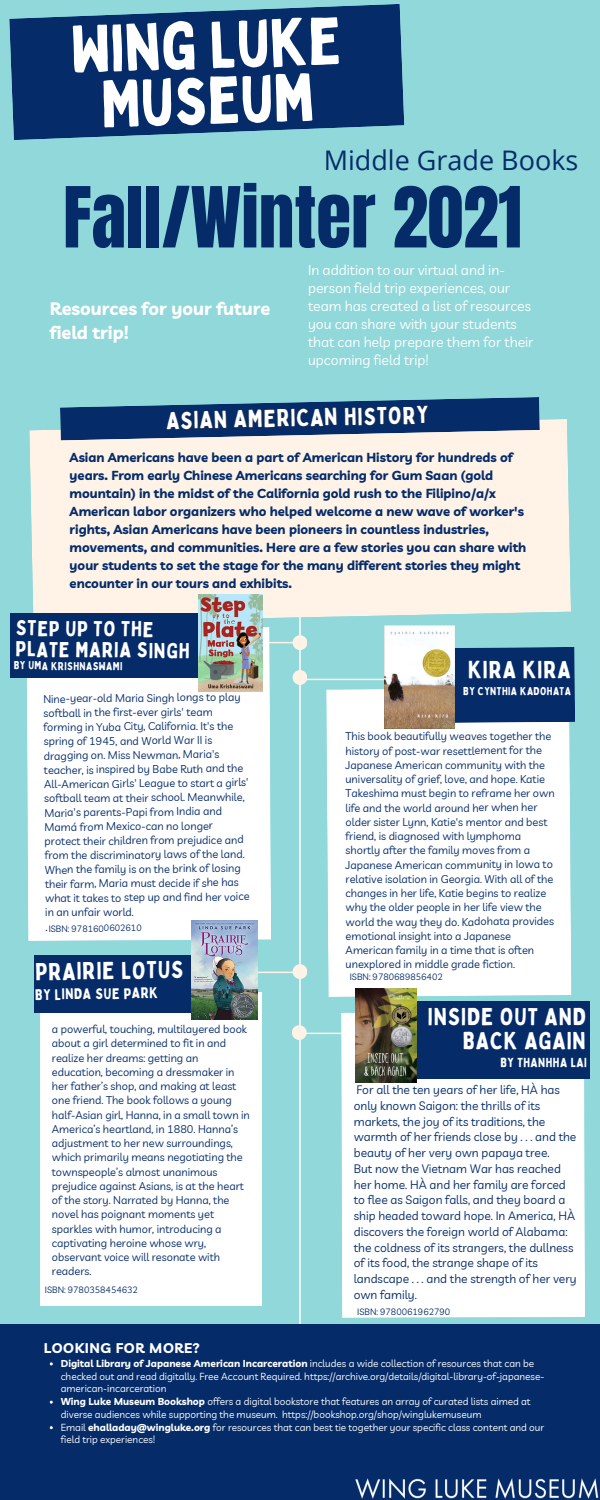
<style>
.page{position:relative;width:600px;height:1500px;background:#91d8db}
.page>*{position:absolute;margin:0;border:0;box-sizing:border-box;transform-origin:0 0}
.t1{font:71.5px "Anton";color:#052c69}
.t2{font:64.8px/55.6px "Bobby Jones";color:#fff;text-align:center}
.t3{font:27px "Open Sans";color:#052c69}
.t4{font:24.1px "Bobby Jones";letter-spacing:.03em;color:#fff}
.t5{font:24px/24px "Bobby Jones";letter-spacing:.04em;color:#fff;text-align:right}
.t6{font:21.2px/20.8px "Bobby Jones";color:#fff}
.t7{font:700 18px/23.2px "Livvic";color:#fff}
.t8{font:15px "Bobby Jones";color:#fff}
.t9{font:14px/18px "Livvic";color:#fff}
.t10{font:700 14px "Livvic";letter-spacing:.04em;color:#fff}
.t11{font:700 13px/18px "Livvic";color:#052c69}
.t12{font:12.9px "Bobby Jones";letter-spacing:.04em;color:#fff}
.t13{font:12px/15.8px "Livvic";color:#052c69}
.t14{font:11.2px "Bobby Jones";letter-spacing:.04em;color:#fff}
.t15{font:11px/14.2px "Livvic";color:#052c69}
.t16{font:10px/12.8px "Livvic";color:#fff}
.t17{font:9px "Livvic";color:#052c69}
.s1{font-weight:700}
</style>
<div class="page">
<hr style="left:299px;top:517px;width:2px;height:892px;background:#fff">
<div style="left:29px;top:419px;width:542px;height:204px;background:#fff2e7"></div>
<hr style="left:214px;top:642px;width:86px;height:1px;background:#fff2e7">
<hr style="left:123px;top:972px;width:179px;height:1px;background:#fff2e7">
<hr style="left:298px;top:1033px;width:156px;height:1px;background:#fff2e7">
<hr style="left:301px;top:679px;width:135px;height:1px;background:#fff2e7">
<div style="left:341px;top:1012px;width:244px;height:306px;background:#fff"></div>
<div style="left:293px;top:635px;width:14px;height:15px;background:#fff2e7;border-radius:50%"></div>
<div style="left:0;top:1324px;width:600px;height:176px;background:#052c69"></div>
<div style="left:27px;top:627px;width:244px;height:314px;background:#fff"></div>
<div style="left:326px;top:689px;width:245px;height:308px;background:#fff"></div>
<div style="left:40px;top:993px;width:222px;height:313px;background:#fff"></div>
<div style="left:293px;top:964px;width:14px;height:15px;background:#fff2e7;border-radius:50%"></div>
<div style="left:292px;top:1025px;width:15px;height:15px;background:#fff2e7;border-radius:50%"></div>
<svg style="left:60px;top:397px;width:480px;height:43px;background:#335986"></svg>
<div style="left:10px;top:614px;width:190px;height:64px;background:#052c69"></div>
<div style="left:34px;top:955px;width:166px;height:58px;background:#052c69"></div>
<div style="left:455px;top:647px;width:120px;height:76px;background:#052c69"></div>
<div style="left:405px;top:1001px;width:185px;height:78px;background:#052c69"></div>
<svg style="left:9px;top:4px;width:395px;height:136px;background:#154076"></svg>
<img style="left:355px;top:1478px;width:244px;height:21px">
<div style="left:293px;top:670px;width:14px;height:15px;background:#fff2e7;border-radius:50%"></div>
<img style="left:198px;top:595px;width:65px;height:97px">
<img style="left:384px;top:626px;width:71px;height:103px">
<img style="left:192px;top:921px;width:66px;height:99px">
<img style="left:355px;top:988px;width:62px;height:95px">
<h2 class="t2" style="left:70px;top:21px;width:272px;rotate:-2deg">Wing Luke<br>Museum</h2>
<h3 class="t3" style="left:324px;top:141px;width:256px">Middle Grade Books</h3>
<h1 class="t1" style="left:63px;top:166px;width:461px">Fall/Winter 2021</h1>
<h3 class="t7" style="left:50px;top:297px;width:222px">Resources for your future field trip!</h3>
<p class="t9" style="left:308px;top:261px;width:227px">In addition to our virtual and in&shy;person field trip experiences, our team has created a list of resources you can share with your students that can help prepare them for their upcoming field trip!</p>
<h3 class="t5" style="left:166px;top:407px;width:264px;rotate:-1deg">ASIAN AMERICAN HISTORY</h3>
<p class="t11" style="left:70px;top:448px;width:458px">Asian Americans have been a part of American History for hundreds of years. From early Chinese Americans searching for Gum Saan (gold mountain) in the midst of the California gold rush to the Filipino/a/x American labor organizers who helped welcome a new wave of worker's rights, Asian Americans have been pioneers in countless industries, movements, and communities. Here are a few stories you can share with your students to set the stage for the many different stories they might encounter in our tours and exhibits.</p>
<h3 class="t6" style="left:16px;top:617px;width:176px;rotate:1deg">STEP UP TO THE<br>PLATE MARIA SINGH</h3>
<p class="t14" style="left:14px;top:658px;width:110px;rotate:1deg">BY UMA KRISHNASWAMI</p>
<p class="t15" style="left:41px;top:692px;width:207px;rotate:-1deg">Nine-year-old Maria Singh longs to play softball in the first-ever girls' team forming in Yuba City, California. It's the spring of 1945, and World War II is dragging on. Miss Newman, Maria's teacher, is inspired by Babe Ruth and the All-American Girls' League to start a girls' softball team at their school. Meanwhile, Maria's parents-Papi from India and Mamá from Mexico-can no longer protect their children from prejudice and from the discriminatory laws of the land.<br>When the family is on the brink of losing their farm, Maria must decide if she has what it takes to step up and find her voice in an unfair world.</p>
<p class="t17" style="left:49px;top:923px;width:95px;rotate:-1deg">ISBN: 9781600602610</p>
<h3 class="t5" style="left:35px;top:959px;width:150px;rotate:-1deg">PRAIRIE LOTUS</h3>
<h3 class="t8" style="left:35px;top:985px;width:124px;rotate:-1deg">BY LINDA SUE PARK</h3>
<p class="t15" style="left:52px;top:1022px;width:199px">a powerful, touching, multilayered book about a girl determined to fit in and realize her dreams: getting an education, becoming a dressmaker in her father’s shop, and making at least one friend. The book follows a young half-Asian girl, Hanna, in a small town in America’s heartland, in 1880. Hanna’s adjustment to her new surroundings, which primarily means negotiating the townspeople’s almost unanimous prejudice against Asians, is at the heart of the story. Narrated by Hanna, the novel has poignant moments yet sparkles with humor, introducing a captivating heroine whose wry, observant voice will resonate with readers.</p>
<p class="t17" style="left:45px;top:1284px;width:95px">ISBN: 9780358454632</p>
<h3 class="t4" style="left:468px;top:654px;width:105px">KIRA KIRA</h3>
<p class="t14" style="left:463px;top:684px;width:109px">BY CYNTHIA KADOHATA</p>
<p class="t15" style="left:345px;top:729px;width:211px">This book beautifully weaves together the history of post-war resettlement for the Japanese American community with the universality of grief, love, and hope. Katie Takeshima must begin to reframe her own life and the world around her when her older sister Lynn, Katie's mentor and best friend, is diagnosed with lymphoma shortly after the family moves from a Japanese American community in Iowa to relative isolation in Georgia. With all of the changes in her life, Katie begins to realize why the older people in her life view the world the way they do. Kadohata provides emotional insight into a Japanese American family in a time that is often unexplored in middle grade fiction.</p>
<p class="t17" style="left:350px;top:971px;width:95px">ISBN: 9780689856402</p>
<h3 class="t5" style="left:428px;top:1004px;width:159px">INSIDE OUT AND<br>BACK AGAIN</h3>
<p class="t12" style="left:500px;top:1054px;width:88px">BY THANHHA LAI</p>
<p class="t13" style="left:354px;top:1082px;width:224px">For all the ten years of her life, HÀ has only known Saigon: the thrills of its markets, the joy of its traditions, the warmth of her friends close by . . . and the beauty of her very own papaya tree.<br>But now the Vietnam War has reached her home. HÀ and her family are forced to flee as Saigon falls, and they board a ship headed toward hope. In America, HÀ discovers the foreign world of Alabama: the coldness of its strangers, the dullness of its food, the strange shape of its landscape . . . and the strength of her very own family.</p>
<p class="t17" style="left:357px;top:1305px;width:95px">ISBN: 9780061962790</p>
<p class="t10" style="left:44px;top:1339px;width:158px">LOOKING FOR MORE?</p>
<p class="t16" style="left:61px;top:1357px;width:485px"><span class="s1">Digital Library of Japanese American Incarceration</span> includes a wide collection of resources that can be checked out and read digitally. Free Account Required. https://archive.org/details/digital-library-of-japanese&shy;american-incarceration<br><span class="s1">Wing Luke Museum Bookshop</span> offers a digital bookstore that features an array of curated lists aimed at diverse audiences while supporting the museum. https://bookshop.org/shop/winglukemuseum<br>Email <span class="s1">ehalladay@wingluke.org</span> for resources that can best tie together your specific class content and our field trip experiences!</p>
</div>
